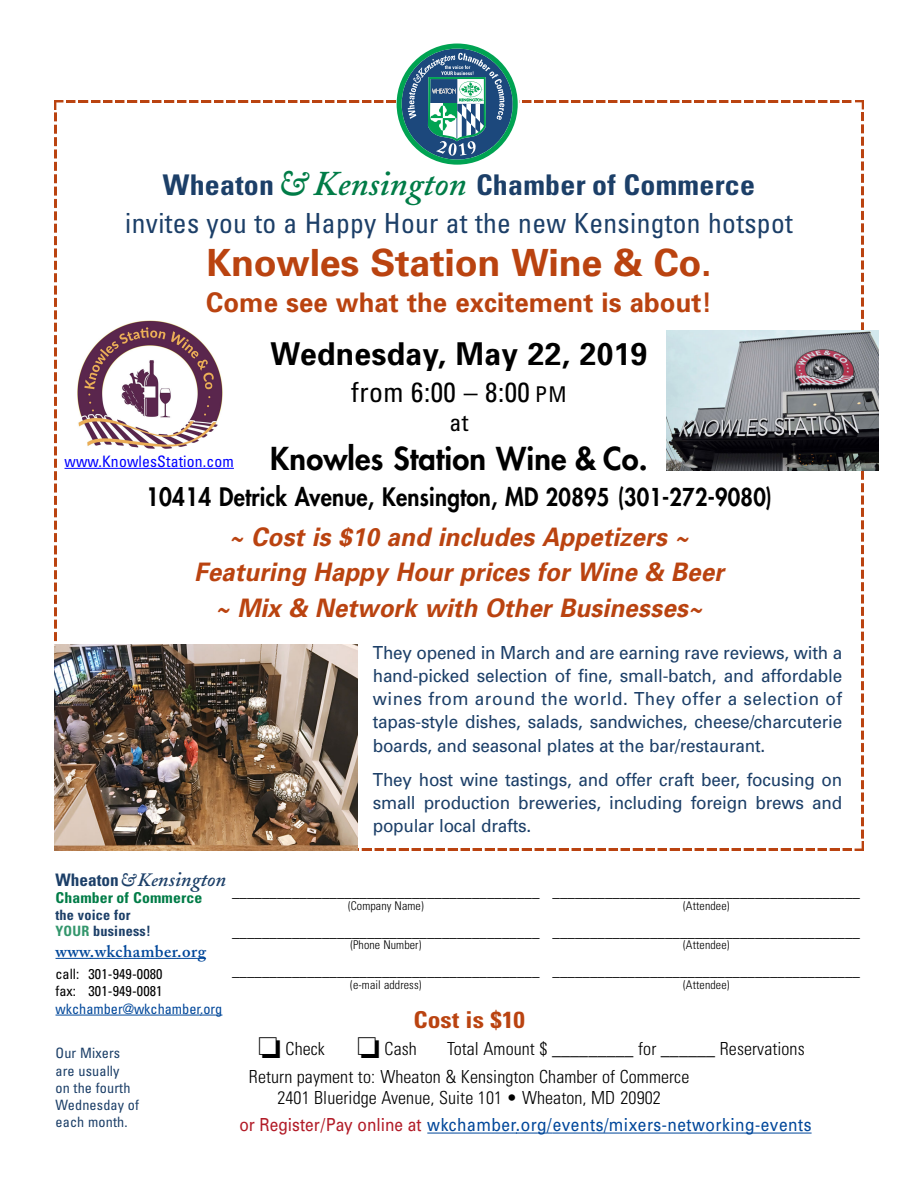
<style>
.page{position:relative;width:918px;height:1188px;background:#fff}
.page>*{position:absolute;margin:0;border:0;box-sizing:border-box;transform-origin:0 0}
.t1{font:700 37.5px "Univers";letter-spacing:-.005em;color:#ba4310}
.t2{font:700 31.5px "Univers";letter-spacing:.01em;color:#000;scale:.95 1}
.t3{font:800 30.75px "Futura";letter-spacing:.005em;color:#000}
.t4{font:700 condensed 28.5px "Univers";letter-spacing:.01em;color:#1c3f68;scale:1.05 1}
.t5{font:condensed 27.75px "Univers";letter-spacing:.015em;color:#1c3f68}
.t6{font:condensed 27.75px "Univers";letter-spacing:.02em;color:#000}
.t7{font:700 27px "Univers";letter-spacing:.005em;color:#ba4310;scale:.95 1}
.t8{font:italic 700 25.5px/35.2px "Univers";color:#ba4310;text-align:center;scale:.95 1}
.t9{font:800 24.75px "Futura";letter-spacing:.01em;color:#000;scale:.9 1}
.t10{font:condensed 24px "Univers";color:#000}
.t11{font:700 condensed 23.25px "Univers";letter-spacing:.005em;color:#ba4310;scale:1.1 1}
.t12{font:italic 600 20.25px "Adobe Caslon";color:#1c3f68}
.t13{font:18px/23.2px "Univers";letter-spacing:-.01em;color:#1c3f68;text-align:justify;scale:.95 1}
.t14{font:18px/27px "Univers";letter-spacing:.035em;color:#00479a;scale:.86 1}
.t15{font:300 condensed 18px/28.5px "Univers";letter-spacing:.005em;color:#000}
.t16{font:600 16.8px "Adobe Caslon";letter-spacing:.025em;color:#00479a}
.t17{font:condensed 15.75px "Univers";letter-spacing:.01em;color:#00f}
.t18{font:300 condensed 15px "Univers";color:#000}
.t19{font:700 condensed 15px "Univers";letter-spacing:.01em;color:#007c47;scale:1.05 1}
.t20{font:condensed 14.25px/17.2px "Univers";letter-spacing:.01em;color:#1c3f68}
.t21{font:condensed 14.25px/16.5px "Univers";letter-spacing:.01em;color:#000}
.t22{font:700 condensed 14.25px/15.8px "Univers";letter-spacing:.015em;color:#1c3f68}
.t23{font:condensed 14.25px "Univers";color:#00479a}
.t24{font:300 condensed 12px "Univers";letter-spacing:.01em;color:#000}
.s1{font-family:"Adobe Caslon";font-weight:600;font-style:italic;font-stretch:normal;font-size:34.5px;color:#007c47}
.s2{font-size:21.75px}
.s3{font-size:24px}
.s4{font-family:"Univers";font-weight:700;font-style:normal;font-stretch:condensed;font-size:17.25px}
.s5{font-size:18.3px}
.s6{font-size:18.75px}
.s7{color:#33966c}
.s8{font-weight:300;font-stretch:condensed;color:#000}
.s9{color:#b21b27}
</style>
<div class="page">
<img style="left:862px;top:165px;width:2px;height:673px">
<svg style="left:358px;top:838px;width:506px;height:12px"></svg>
<img style="left:54px;top:165px;width:2px;height:477px">
<img style="left:78px;top:320px;width:145px;height:129px">
<hr style="left:65px;top:468px;width:34px;height:1px;background:#00f">
<hr style="left:98px;top:468px;width:136px;height:1px;background:#00f">
<img style="left:54px;top:644px;width:304px;height:207px">
<hr style="left:427px;top:1133px;width:90px;height:1px;background:#00479a">
<svg style="left:516px;top:1133px;width:37px;height:1px"></svg>
<hr style="left:553px;top:1133px;width:259px;height:1px;background:#00479a">
<hr style="left:56px;top:958px;width:35px;height:1px;background:#00479a">
<hr style="left:90px;top:958px;width:33px;height:1px;background:#00479a">
<hr style="left:123px;top:958px;width:55px;height:1px;background:#00479a">
<svg style="left:178px;top:958px;width:28px;height:1px"></svg>
<hr style="left:56px;top:1015px;width:145px;height:1px;background:#00479a">
<svg style="left:200px;top:1015px;width:22px;height:1px"></svg>
<img style="left:667px;top:330px;width:212px;height:140px">
<svg style="left:54px;top:44px;width:810px;height:121px"></svg>
<h3 class="t4" style="left:163px;top:174px;width:566px">Wheaton<span class="s1">&amp; Kensington</span> Chamber of Commerce</h3>
<h3 class="t5" style="left:125px;top:212px;width:669px">invites you to a Happy Hour at the new Kensington hotspot</h3>
<h1 class="t1" style="left:206px;top:249px;width:507px">Knowles Station Wine &amp; Co.</h1>
<h3 class="t7" style="left:206px;top:293px;width:534px">Come see what the excitement is about!</h3>
<h2 class="t2" style="left:271px;top:342px;width:398px">Wednesday, May 22, 2019</h2>
<h3 class="t6" style="left:351px;top:382px;width:217px">from 6:00 – 8:00 <span class="s2">PM</span></h3>
<h3 class="t10" style="left:449px;top:413px;width:21px">at</h3>
<h3 class="t3" style="left:270px;top:443px;width:379px">Knowles Station Wine &amp; Co.</h3>
<h3 class="t9" style="left:146px;top:485px;width:697px">10414 Detrick Avenue, Kensington, MD <span class="s3">20895 (301-272-9080)</span></h3>
<h3 class="t8" style="left:194px;top:522px;width:564px">~ Cost is $10 and includes Appetizers ~<br>Featuring Happy Hour prices for Wine &amp; Beer ~ Mix &amp; Network with Other Businesses~</h3>
<p class="t13" style="left:373px;top:642px;width:496px">They opened in March and are earning rave reviews, with a hand-picked selection of fine, small-batch, and affordable wines from around the world. They offer a selection of tapas-style dishes, salads, sandwiches, cheese/charcuterie boards, and seasonal plates at the bar/restaurant.</p>
<p class="t13" style="left:373px;top:769px;width:496px">They host wine tastings, and offer craft beer, focusing on small production breweries, including foreign brews and popular local drafts.</p>
<p class="t17" style="left:65px;top:455px;width:171px">www.KnowlesStation.com</p>
<p class="t12" style="left:56px;top:871px;width:172px"><span class="s4">Wheaton</span><span class="s5">&amp;</span><span class="s6">Ke</span>nsington</p>
<p class="t19" style="left:56px;top:893px;width:141px">Chamber of Commerce</p>
<p class="t22" style="left:56px;top:908px;width:97px">the voice for<br><span class="s7">YOUR</span> business!</p>
<p class="t16" style="left:56px;top:944px;width:152px">www.wkchamber.org</p>
<p class="t21" style="left:56px;top:967px;width:109px">call: 301-949-0080 fax: 301-949-0081</p>
<p class="t23" style="left:56px;top:1003px;width:168px">wkchamber@wkchamber.org</p>
<p class="t18" style="left:232px;top:886px;width:309px">_________________________________________</p>
<p class="t24" style="left:348px;top:901px;width:77px">(Company Name)</p>
<p class="t18" style="left:232px;top:926px;width:309px">_________________________________________</p>
<p class="t24" style="left:350px;top:941px;width:72px">(Phone Number)</p>
<p class="t18" style="left:232px;top:966px;width:309px">_________________________________________</p>
<p class="t24" style="left:350px;top:981px;width:73px">(e-mail address)</p>
<p class="t11" style="left:413px;top:1011px;width:103px">Cost is $10</p>
<p class="t15" style="left:258px;top:1036px;width:160px">❏ Check ❏ Cash</p>
<p class="t18" style="left:553px;top:886px;width:309px">_________________________________________</p>
<p class="t24" style="left:683px;top:901px;width:48px">(Attendee)</p>
<p class="t18" style="left:553px;top:926px;width:309px">_________________________________________</p>
<p class="t24" style="left:683px;top:941px;width:48px">(Attendee)</p>
<p class="t18" style="left:553px;top:966px;width:309px">_________________________________________</p>
<p class="t24" style="left:683px;top:981px;width:48px">(Attendee)</p>
<p class="t15" style="left:249px;top:1036px;width:557px;text-indent:198px">Total Amount $ _________ for ______ Reservations<br>Return payment to: Wheaton &amp; Kensington Chamber of Commerce</p>
<p class="t14" style="left:239px;top:1086px;width:667px;text-indent:38px"><span class="s8">2401 Blueridge Avenue, Suite 101 • Wheaton, MD 20902<br></span><span class="s9">or Register/Pay online at</span> wkchamber.org/events/mixers-networking-events</p>
<p class="t20" style="left:56px;top:1046px;width:85px">Our Mixers are usually<br>on the fourth<br>Wednesday of each month.</p>
</div>
